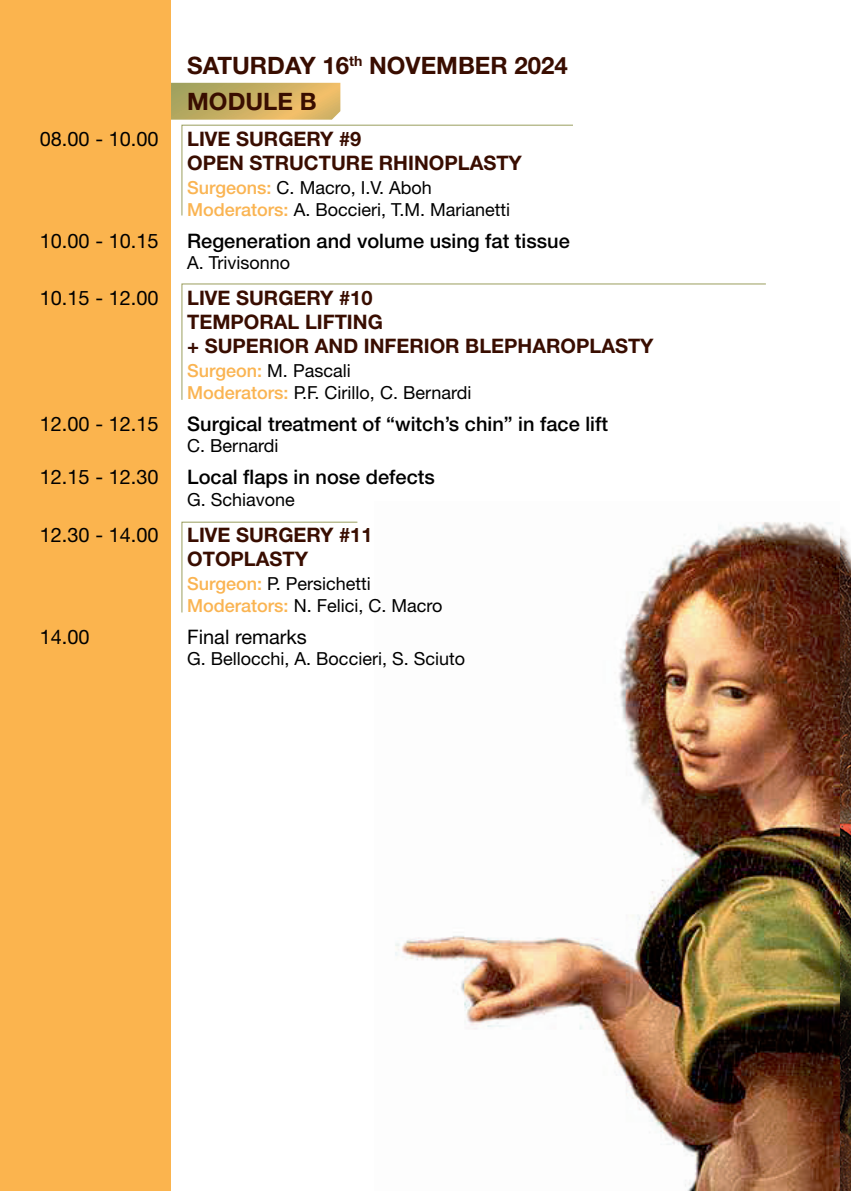
<style>
.page{position:relative;width:851px;height:1191px;background:#fff}
.page>*{position:absolute;margin:0;border:0;box-sizing:border-box;transform-origin:0 0}
.t1{font:700 24px/36px "Helvetica Neue LT Std";color:#390d00}
.t2{font:700 20px/24px "Helvetica Neue LT Std";color:#390d00}
.t3{font:500 20px "Helvetica Neue LT Std";color:#000}
.t4{font:20px "Helvetica Neue LT Std";color:#000}
.t5{font:18px/21.6px "Helvetica Neue LT Std";color:#000}
.s1{font-weight:500;color:#fab452}
</style>
<div class="page">
<img style="left:839px;top:529px;width:11px;height:662px">
<img style="left:395px;top:522px;width:444px;height:669px">
<div style="left:0;top:0;width:170px;height:1191px;background:#fbb44e"></div>
<svg style="left:170px;top:83px;width:403px;height:133px"></svg>
<svg style="left:181px;top:283px;width:585px;height:117px"></svg>
<svg style="left:181px;top:521px;width:177px;height:92px"></svg>
<h1 class="t1" style="left:187px;top:47px;width:382px">SATURDAY 16<sup>th</sup> NOVEMBER 2024<br>MODULE B</h1>
<p class="t4" style="left:40px;top:127px;width:120px">08.00 - 10.00</p>
<p class="t2" style="left:187px;top:126px;width:336px">LIVE SURGERY #9<br>OPEN STRUCTURE RHINOPLASTY</p>
<p class="t5" style="left:187px;top:176px;width:324px"><span class="s1">Surgeons:</span> C. Macro, I.V. Aboh<br><span class="s1">Moderators:</span> A. Boccieri, T.M. Marianetti</p>
<p class="t4" style="left:40px;top:228px;width:120px">10.00 - 10.15</p>
<p class="t3" style="left:187px;top:228px;width:384px">Regeneration and volume using fat tissue</p>
<p class="t5" style="left:187px;top:252px;width:105px">A. Trivisonno</p>
<p class="t4" style="left:40px;top:286px;width:120px">10.15 - 12.00</p>
<p class="t2" style="left:187px;top:285px;width:468px">LIVE SURGERY #10<br>TEMPORAL LIFTING<br>+ SUPERIOR AND INFERIOR BLEPHAROPLASTY</p>
<p class="t5" style="left:187px;top:360px;width:285px"><span class="s1">Surgeon:</span> M. Pascali<br><span class="s1">Moderators:</span> P.F. Cirillo, C. Bernardi</p>
<p class="t4" style="left:40px;top:412px;width:120px">12.00 - 12.15</p>
<p class="t3" style="left:187px;top:412px;width:422px">Surgical treatment of “witch’s chin” in face lift</p>
<p class="t5" style="left:187px;top:435px;width:93px">C. Bernardi</p>
<p class="t4" style="left:40px;top:465px;width:120px">12.15 - 12.30</p>
<p class="t3" style="left:187px;top:465px;width:249px">Local flaps in nose defects</p>
<p class="t5" style="left:187px;top:488px;width:109px">G. Schiavone</p>
<p class="t4" style="left:40px;top:523px;width:120px">12.30 - 14.00</p>
<p class="t2" style="left:187px;top:522px;width:187px">LIVE SURGERY #11<br>OTOPLASTY</p>
<p class="t5" style="left:187px;top:572px;width:257px"><span class="s1">Surgeon:</span> P. Persichetti<br><span class="s1">Moderators:</span> N. Felici, C. Macro</p>
<p class="t4" style="left:40px;top:624px;width:52px">14.00</p>
<p class="t4" style="left:187px;top:624px;width:121px">Final remarks</p>
<p class="t5" style="left:187px;top:648px;width:279px">G. Bellocchi, A. Boccieri, S. Sciuto</p>
</div>
